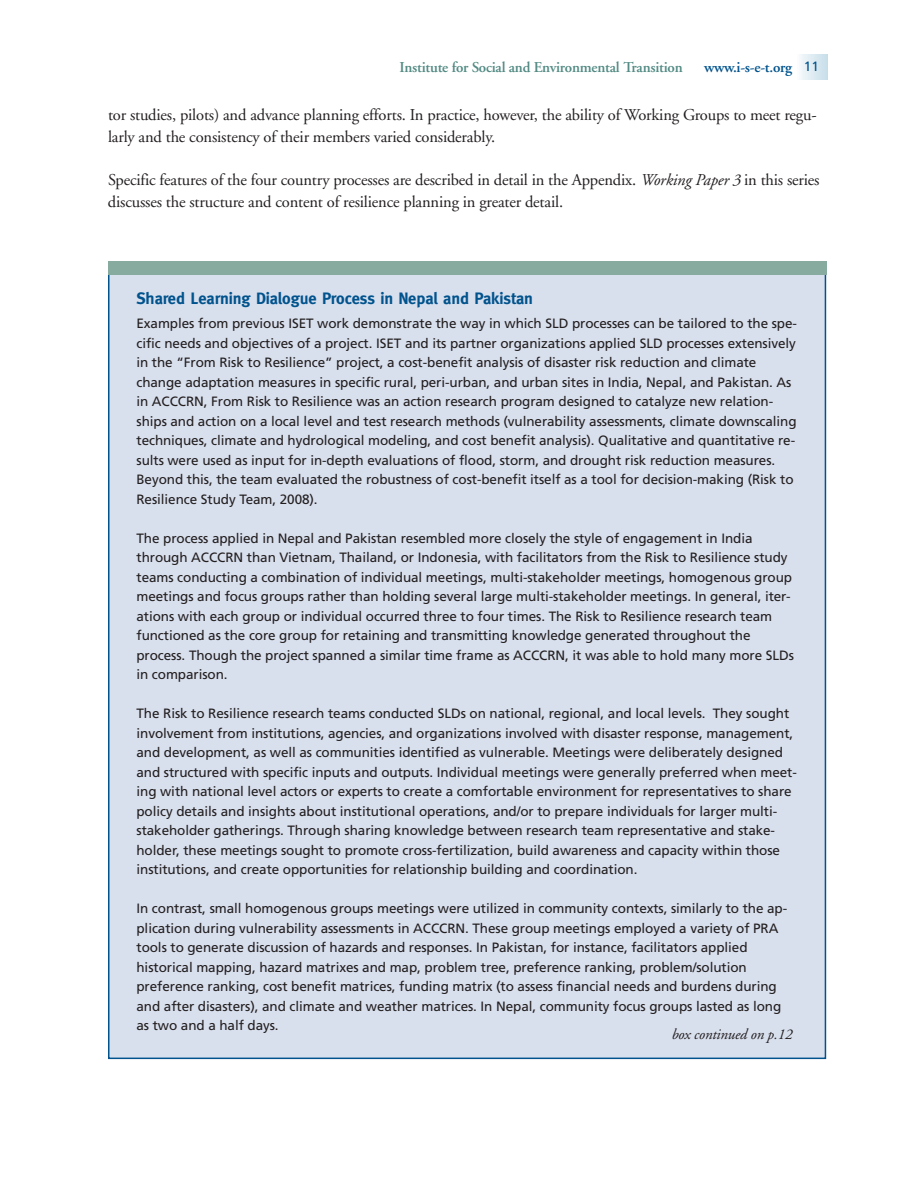
<style>
.page{position:relative;width:918px;height:1188px;background:#fff}
.page>*{position:absolute;margin:0;border:0;box-sizing:border-box;transform-origin:0 0}
.t1{font:16.5px/21.8px "Adobe Garamond";letter-spacing:-.01em;color:#231f20}
.t2{font:700 16.5px "Meta";letter-spacing:-.005em;color:#00538d}
.t3{font:600 15px "Adobe Garamond";letter-spacing:-.015em;color:#528a83}
.t4{font:italic 15px "Adobe Garamond";letter-spacing:-.01em;color:#231f20}
.t5{font:600 15px "Adobe Garamond";letter-spacing:-.015em;color:#00538d}
.t6{font:13.5px/19.5px "Frutiger";letter-spacing:-.005em;color:#231f20}
.s1{font-family:"Frutiger";font-weight:400;font-size:13.5px}
.s2{font-style:italic}
</style>
<div class="page">
<div style="left:798px;top:54px;width:30px;height:26px;background:linear-gradient(to right,#f6fafc,#c8dfea)"></div>
<div style="left:110px;top:274px;width:715px;height:784px;background:#d8dfed"></div>
<div style="left:108px;top:261px;width:718px;height:14px;background:#88ab9f"></div>
<p class="t3" style="left:400px;top:61px;width:285px">Institute for Social and Environmental Transition</p>
<p class="t5" style="left:704px;top:61px;width:116px">www.i-s-e-t.org <span class="s1">11</span></p>
<p class="t1" style="left:108px;top:105px;width:710px">tor studies, pilots) and advance planning efforts. In practice, however, the ability of Working Groups to meet regu&shy;larly and the consistency of their members varied considerably.</p>
<p class="t1" style="left:108px;top:171px;width:713px">Specific features of the four country processes are described in detail in the Appendix. <span class="s2">Working Paper 3</span> in this series discusses the structure and content of resilience planning in greater detail.</p>
<p class="t2" style="left:136px;top:292px;width:398px">Shared Learning Dialogue Process in Nepal and Pakistan</p>
<p class="t6" style="left:136px;top:315px;width:662px">Examples from previous ISET work demonstrate the way in which SLD processes can be tailored to the spe&shy;cific needs and objectives of a project. ISET and its partner organizations applied SLD processes extensively in the “From Risk to Resilience” project, a cost-benefit analysis of disaster risk reduction and climate change adaptation measures in specific rural, peri-urban, and urban sites in India, Nepal, and Pakistan. As in ACCCRN, From Risk to Resilience was an action research program designed to catalyze new relation&shy;ships and action on a local level and test research methods (vulnerability assessments, climate downscaling techniques, climate and hydrological modeling, and cost benefit analysis). Qualitative and quantitative re&shy;sults were used as input for in-depth evaluations of flood, storm, and drought risk reduction measures.<br>Beyond this, the team evaluated the robustness of cost-benefit itself as a tool for decision-making (Risk to Resilience Study Team, 2008).</p>
<p class="t6" style="left:136px;top:529px;width:659px">The process applied in Nepal and Pakistan resembled more closely the style of engagement in India through ACCCRN than Vietnam, Thailand, or Indonesia, with facilitators from the Risk to Resilience study teams conducting a combination of individual meetings, multi-stakeholder meetings, homogenous group meetings and focus groups rather than holding several large multi-stakeholder meetings. In general, iter&shy;ations with each group or individual occurred three to four times. The Risk to Resilience research team functioned as the core group for retaining and transmitting knowledge generated throughout the process. Though the project spanned a similar time frame as ACCCRN, it was able to hold many more SLDs in comparison.</p>
<p class="t6" style="left:136px;top:705px;width:662px">The Risk to Resilience research teams conducted SLDs on national, regional, and local levels. They sought involvement from institutions, agencies, and organizations involved with disaster response, management, and development, as well as communities identified as vulnerable. Meetings were deliberately designed and structured with specific inputs and outputs. Individual meetings were generally preferred when meet&shy;ing with national level actors or experts to create a comfortable environment for representatives to share policy details and insights about institutional operations, and/or to prepare individuals for larger multi&shy;stakeholder gatherings. Through sharing knowledge between research team representative and stake&shy;holder, these meetings sought to promote cross-fertilization, build awareness and capacity within those institutions, and create opportunities for relationship building and coordination.</p>
<p class="t6" style="left:136px;top:900px;width:652px">In contrast, small homogenous groups meetings were utilized in community contexts, similarly to the ap&shy;plication during vulnerability assessments in ACCCRN. These group meetings employed a variety of PRA tools to generate discussion of hazards and responses. In Pakistan, for instance, facilitators applied historical mapping, hazard matrixes and map, problem tree, preference ranking, problem/solution preference ranking, cost benefit matrices, funding matrix (to assess financial needs and burdens during and after disasters), and climate and weather matrices. In Nepal, community focus groups lasted as long as two and a half days.</p>
<p class="t4" style="left:671px;top:1028px;width:122px">box continued on p.12</p>
</div>
